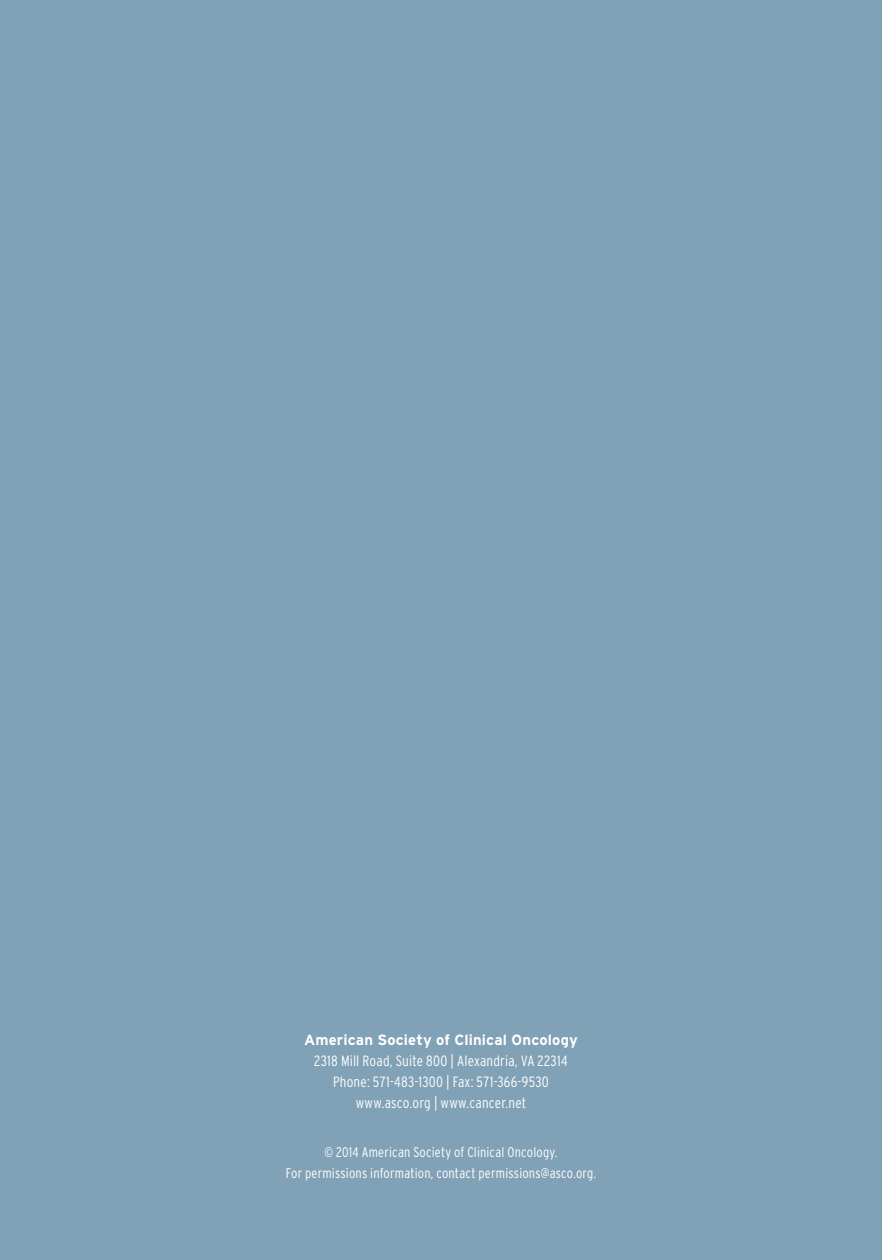
<style>
.page{position:relative;width:882px;height:1260px;background:#80a1b6}
.page>*{position:absolute;margin:0;border:0;box-sizing:border-box;transform-origin:0 0}
.t1{font:300 condensed 14.88px/21px "Interstate";letter-spacing:.015em;color:#fff;text-align:center}
.t2{font:700 14.88px "Interstate";letter-spacing:.01em;color:#fff}
.t3{font:300 condensed 14px/21px "Interstate";letter-spacing:.015em;color:#fff;text-align:center}
</style>
<div class="page">
<p class="t2" style="left:304px;top:1032px;width:275px">American Society of Clinical Oncology</p>
<p class="t1" style="left:314px;top:1050px;width:255px">2318 Mill Road, Suite 800 | Alexandria, VA 22314<br>Phone: 571-483-1300 | Fax: 571-366-9530 www.asco.org | www.cancer.net</p>
<p class="t3" style="left:286px;top:1142px;width:312px">© 2014 American Society of Clinical Oncology.<br>For permissions information, contact permissions@asco.org.</p>
</div>
